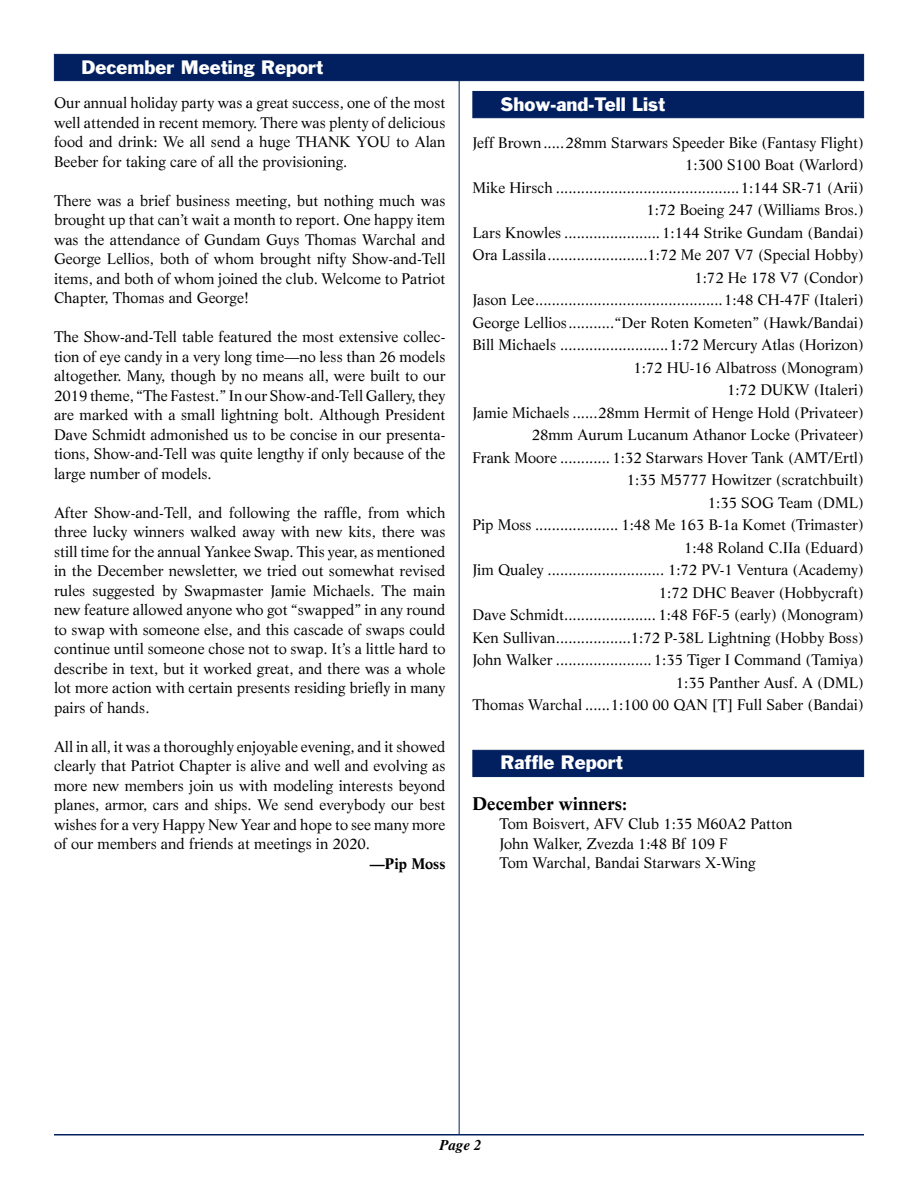
<style>
.page{position:relative;width:918px;height:1188px;background:#fff}
.page>*{position:absolute;margin:0;border:0;box-sizing:border-box;transform-origin:0 0}
.t1{font:18px "Franklin Gothic";color:#fff}
.t2{font:700 18px "Life";color:#000}
.t3{font:15px/19.5px "Life";color:#000;text-align:justify}
.t4{font:700 15px "Life";color:#000}
.t5{font:italic 700 15px "Times";color:#000}
</style>
<div class="page">
<hr style="left:54px;top:1134px;width:810px;height:2px;background:#02205f">
<div style="left:54px;top:54px;width:810px;height:27px;background:#02205f;border:1px solid #02205f"></div>
<div style="left:472px;top:91px;width:392px;height:27px;background:#02205f;border:1px solid #02205f"></div>
<div style="left:472px;top:750px;width:392px;height:27px;background:#02205f;border:1px solid #02205f"></div>
<hr style="left:459px;top:74px;width:1px;height:1060px;background:#02205f">
<p class="t1" style="left:81px;top:55px;width:243px">December Meeting Report</p>
<p class="t3" style="left:54px;top:93px;width:393px">Our annual holiday party was a great success, one of the most well attended in recent memory. There was plenty of delicious food and drink: We all send a huge THANK YOU to Alan Beeber for taking care of all the provisioning.</p>
<p class="t3" style="left:54px;top:190px;width:393px">There was a brief business meeting, but nothing much was brought up that can’t wait a month to report. One happy item was the attendance of Gundam Guys Thomas Warchal and George Lellios, both of whom brought nifty Show-and-Tell items, and both of whom joined the club. Welcome to Patriot Chapter, Thomas and George!</p>
<p class="t3" style="left:54px;top:327px;width:393px">The Show-and-Tell table featured the most extensive collec&shy;tion of eye candy in a very long time—no less than 26 models altogether. Many, though by no means all, were built to our 2019 theme, “The Fastest.” In our Show-and-Tell Gallery, they are marked with a small lightning bolt. Although President Dave Schmidt admonished us to be concise in our presenta&shy;tions, Show-and-Tell was quite lengthy if only because of the large number of models.</p>
<p class="t3" style="left:54px;top:502px;width:393px">After Show-and-Tell, and following the raffle, from which three lucky winners walked away with new kits, there was still time for the annual Yankee Swap. This year, as mentioned in the December newsletter, we tried out somewhat revised rules suggested by Swapmaster Jamie Michaels. The main new feature allowed anyone who got “swapped” in any round to swap with someone else, and this cascade of swaps could continue until someone chose not to swap. It’s a little hard to describe in text, but it worked great, and there was a whole lot more action with certain presents residing briefly in many pairs of hands.</p>
<p class="t3" style="left:54px;top:736px;width:393px">All in all, it was a thoroughly enjoyable evening, and it showed clearly that Patriot Chapter is alive and well and evolving as more new members join us with modeling interests beyond planes, armor, cars and ships. We send everybody our best wishes for a very Happy New Year and hope to see many more of our members and friends at meetings in 2020.</p>
<p class="t4" style="left:370px;top:854px;width:77px">—Pip Moss</p>
<p class="t1" style="left:500px;top:92px;width:166px">Show-and-Tell List</p>
<p class="t3" style="left:472px;top:131px;width:393px;line-height:22.5px;text-align:right">Jeff Brown.....28mm Starwars Speeder Bike (Fantasy Flight)<br>1:300 S100 Boat (Warlord)<br>Mike Hirsch ............................................1:144 SR-71 (Arii)<br>1:72 Boeing 247 (Williams Bros.)<br>Lars Knowles ....................... 1:144 Strike Gundam (Bandai)<br>Ora Lassila........................1:72 Me 207 V7 (Special Hobby)<br>1:72 He 178 V7 (Condor)<br>Jason Lee.............................................1:48 CH-47F (Italeri)<br>George Lellios...........“Der Roten Kometen” (Hawk/Bandai)<br>Bill Michaels ..........................1:72 Mercury Atlas (Horizon)<br>1:72 HU-16 Albatross (Monogram)<br>1:72 DUKW (Italeri)<br>Jamie Michaels ......28mm Hermit of Henge Hold (Privateer)<br>28mm Aurum Lucanum Athanor Locke (Privateer)<br>Frank Moore ............ 1:32 Starwars Hover Tank (AMT/Ertl)<br>1:35 M5777 Howitzer (scratchbuilt)<br>1:35 SOG Team (DML)<br>Pip Moss .................... 1:48 Me 163 B-1a Komet (Trimaster)<br>1:48 Roland C.IIa (Eduard)<br>Jim Qualey ............................ 1:72 PV-1 Ventura (Academy)<br>1:72 DHC Beaver (Hobbycraft)<br>Dave Schmidt...................... 1:48 F6F-5 (early) (Monogram)<br>Ken Sullivan..................1:72 P-38L Lightning (Hobby Boss)<br>John Walker ....................... 1:35 Tiger I Command (Tamiya)<br>1:35 Panther Ausf. A (DML)<br>Thomas Warchal ......1:100 00 QAN [T] Full Saber (Bandai)</p>
<p class="t1" style="left:500px;top:751px;width:124px">Raffle Report</p>
<p class="t2" style="left:472px;top:792px;width:156px">December winners:</p>
<p class="t3" style="left:500px;top:814px;width:295px;text-align:left">Tom Boisvert, AFV Club 1:35 M60A2 Patton<br>John Walker, Zvezda 1:48 Bf 109 F<br>Tom Warchal, Bandai Starwars X-Wing</p>
<p class="t5" style="left:440px;top:1136px;width:44px">Page 2</p>
</div>
